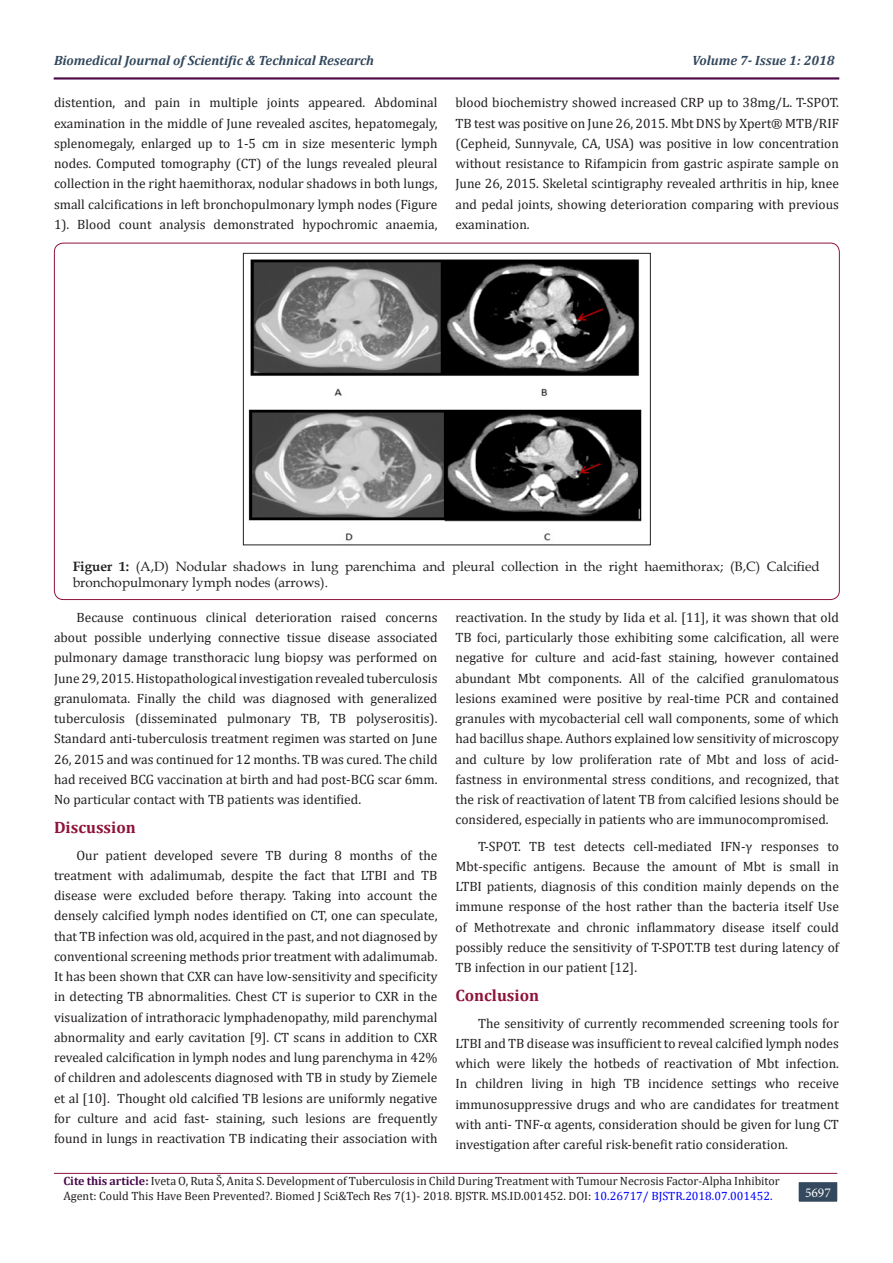
<style>
.page{position:relative;width:893px;height:1263px;background:#fff}
.page>*{position:absolute;margin:0;border:0;box-sizing:border-box;transform-origin:0 0}
.t1{font:700 16.5px "Cambria";color:#8f133a}
.t2{font:13.5px/20.2px "Cambria";color:#231f20;text-align:justify}
.t3{font:13.5px/16.2px "Book Antiqua";color:#231f20}
.t4{font:italic 700 13.5px "Cambria";color:#34495e}
.t5{font:13.5px "Minion Pro";color:#fff}
.t6{font:12px/14.4px "Cambria";color:#231f20}
.s1{font-weight:700}
.s2{font-weight:700;color:#480a4b}
.s3{color:#00f}
</style>
<div class="page">
<hr style="left:54px;top:1173px;width:783px;height:1px;background:#8f133a">
<div style="left:54px;top:78px;width:785px;height:1px;background:#8f133a;border:1px solid #480a4b"></div>
<div style="left:798px;top:1181px;width:40px;height:21px;background:#34495e"></div>
<div style="left:797px;top:1180px;width:42px;height:23px;border:2px solid #fff"></div>
<img style="left:248px;top:259px;width:394px;height:282px">
<div style="left:243px;top:253px;width:407px;height:292px;border:1px solid #231f20"></div>
<p class="t4" style="left:54px;top:51px;width:322px">Biomedical Journal of Scientific &amp; Technical Research</p>
<p class="t4" style="left:692px;top:51px;width:144px">Volume 7- Issue 1: 2018</p>
<p class="t2" style="left:54px;top:92px;width:385px">distention, and pain in multiple joints appeared. Abdominal examination in the middle of June revealed ascites, hepatomegaly, splenomegaly, enlarged up to 1-5 cm in size mesenteric lymph nodes. Computed tomography (CT) of the lungs revealed pleural collection in the right haemithorax, nodular shadows in both lungs, small calcifications in left bronchopulmonary lymph nodes (Figure 1). Blood count analysis demonstrated hypochromic anaemia,</p>
<p class="t2" style="left:455px;top:92px;width:385px">blood biochemistry showed increased CRP up to 38mg/L. T-SPOT.<br>TB test was positive on June 26, 2015. Mbt DNS by Xpert® MTB/RIF (Cepheid, Sunnyvale, CA, USA) was positive in low concentration without resistance to Rifampicin from gastric aspirate sample on June 26, 2015. Skeletal scintigraphy revealed arthritis in hip, knee and pedal joints, showing deterioration comparing with previous examination.</p>
<p class="t3" style="left:73px;top:558px;width:748px"><span class="s1">Figuer 1:</span> (A,D) Nodular shadows in lung parenchima and pleural collection in the right haemithorax; (B,C) Calcified bronchopulmonary lymph nodes (arrows).</p>
<p class="t2" style="left:54px;top:607px;width:385px;text-indent:22px">Because continuous clinical deterioration raised concerns about possible underlying connective tissue disease associated pulmonary damage transthoracic lung biopsy was performed on June 29, 2015. Histopathological investigation revealed tuberculosis granulomata. Finally the child was diagnosed with generalized tuberculosis (disseminated pulmonary TB, TB polyserositis).<br>Standard anti-tuberculosis treatment regimen was started on June 26, 2015 and was continued for 12 months. TB was cured. The child had received BCG vaccination at birth and had post-BCG scar 6mm.<br>No particular contact with TB patients was identified.</p>
<p class="t1" style="left:54px;top:816px;width:83px">Discussion</p>
<p class="t2" style="left:54px;top:845px;width:385px;text-indent:22px">Our patient developed severe TB during 8 months of the treatment with adalimumab, despite the fact that LTBI and TB disease were excluded before therapy. Taking into account the densely calcified lymph nodes identified on CT, one can speculate, that TB infection was old, acquired in the past, and not diagnosed by conventional screening methods prior treatment with adalimumab.<br>It has been shown that CXR can have low-sensitivity and specificity in detecting TB abnormalities. Chest CT is superior to CXR in the visualization of intrathoracic lymphadenopathy, mild parenchymal abnormality and early cavitation [9]. CT scans in addition to CXR revealed calcification in lymph nodes and lung parenchyma in 42% of children and adolescents diagnosed with TB in study by Ziemele et al [10]. Thought old calcified TB lesions are uniformly negative for culture and acid fast- staining, such lesions are frequently found in lungs in reactivation TB indicating their association with</p>
<p class="t2" style="left:455px;top:607px;width:385px">reactivation. In the study by Iida et al. [11], it was shown that old TB foci, particularly those exhibiting some calcification, all were negative for culture and acid-fast staining, however contained abundant Mbt components. All of the calcified granulomatous lesions examined were positive by real-time PCR and contained granules with mycobacterial cell wall components, some of which had bacillus shape. Authors explained low sensitivity of microscopy and culture by low proliferation rate of Mbt and loss of acid&shy;fastness in environmental stress conditions, and recognized, that the risk of reactivation of latent TB from calcified lesions should be considered, especially in patients who are immunocompromised.</p>
<p class="t2" style="left:455px;top:836px;width:385px;text-indent:22px">T-SPOT. TB test detects cell-mediated IFN-γ responses to Mbt-specific antigens. Because the amount of Mbt is small in LTBI patients, diagnosis of this condition mainly depends on the immune response of the host rather than the bacteria itself Use of Methotrexate and chronic inflammatory disease itself could possibly reduce the sensitivity of T-SPOT.TB test during latency of TB infection in our patient [12].</p>
<p class="t1" style="left:455px;top:984px;width:85px">Conclusion</p>
<p class="t2" style="left:455px;top:1013px;width:385px;text-indent:22px">The sensitivity of currently recommended screening tools for LTBI and TB disease was insufficient to reveal calcified lymph nodes which were likely the hotbeds of reactivation of Mbt infection.<br>In children living in high TB incidence settings who receive immunosuppressive drugs and who are candidates for treatment with anti- TNF-α agents, consideration should be given for lung CT investigation after careful risk-benefit ratio consideration.</p>
<p class="t6" style="left:63px;top:1174px;width:718px"><span class="s2">Cite this article:</span> Iveta O, Ruta Š, Anita S. Development of Tuberculosis in Child During Treatment with Tumour Necrosis Factor-Alpha Inhibitor<br>Agent: Could This Have Been Prevented?. Biomed J Sci&amp;Tech Res 7(1)- 2018. BJSTR. MS.ID.001452. DOI: <span class="s3">10.26717/ BJSTR.2018.07.001452.</span></p>
<p class="t5" style="left:805px;top:1183px;width:27px">5697</p>
</div>
